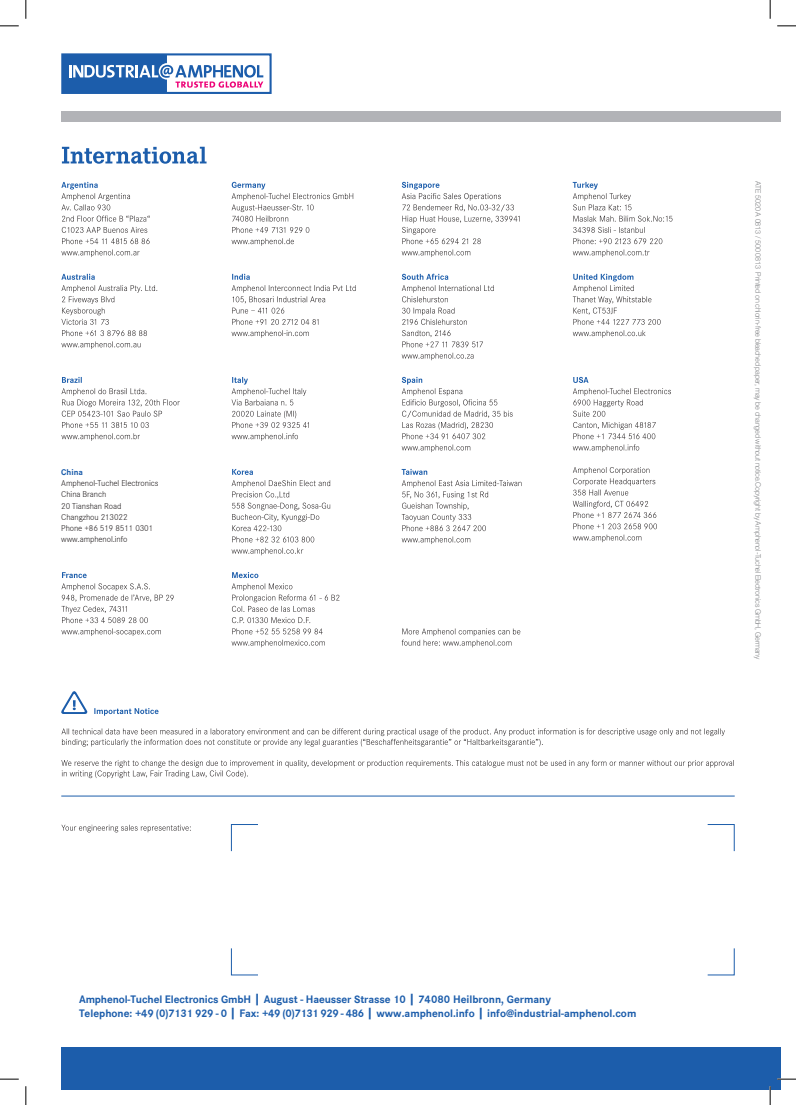
<style>
.page{position:relative;width:796px;height:1105px;background:#fff}
.page>*{position:absolute;margin:0;border:0;box-sizing:border-box;transform-origin:0 0}
.t1{font:700 11.25px/13.8px "Corporate S";color:#1c5dab}
.t2{font:300 8.75px/11.2px "Corporate S";letter-spacing:-.01em;color:#231f20}
.t3{font:700 8.75px "Corporate S";color:#1c5dab}
.t4{font:300 7.5px "Helvetica Neue";letter-spacing:-.02em;color:#808285;scale:.95 1}
.s1{font-family:"Corporate E";font-size:13.75px}
</style>
<div class="page">
<div style="left:61px;top:111px;width:720px;height:11px;background:#b2b3b7"></div>
<div style="left:61px;top:1046px;width:720px;height:43px;background:#1c5dab"></div>
<div style="left:61px;top:53px;width:211px;height:41px;border:2px solid #1c5dab"></div>
<svg style="left:62px;top:54px;width:201px;height:39px"></svg>
<svg style="left:62px;top:147px;width:144px;height:17px"></svg>
<svg style="left:61px;top:227px;width:89px;height:30px"></svg>
<svg style="left:61px;top:182px;width:89px;height:39px"></svg>
<svg style="left:61px;top:422px;width:88px;height:18px"></svg>
<svg style="left:61px;top:377px;width:119px;height:39px"></svg>
<svg style="left:61px;top:274px;width:96px;height:75px"></svg>
<svg style="left:61px;top:572px;width:113px;height:63px"></svg>
<svg style="left:231px;top:227px;width:78px;height:19px"></svg>
<svg style="left:232px;top:182px;width:121px;height:39px"></svg>
<svg style="left:231px;top:319px;width:87px;height:18px"></svg>
<svg style="left:232px;top:274px;width:124px;height:39px"></svg>
<svg style="left:231px;top:377px;width:78px;height:63px"></svg>
<svg style="left:402px;top:480px;width:119px;height:64px"></svg>
<svg style="left:402px;top:468px;width:25px;height:6px"></svg>
<svg style="left:573px;top:274px;width:87px;height:63px"></svg>
<svg style="left:573px;top:227px;width:89px;height:30px"></svg>
<svg style="left:573px;top:182px;width:99px;height:39px"></svg>
<svg style="left:573px;top:467px;width:84px;height:75px"></svg>
<svg style="left:573px;top:422px;width:83px;height:30px"></svg>
<svg style="left:573px;top:377px;width:98px;height:39px"></svg>
<svg style="left:231px;top:469px;width:99px;height:86px"></svg>
<svg style="left:231px;top:617px;width:94px;height:30px"></svg>
<svg style="left:232px;top:572px;width:107px;height:39px"></svg>
<svg style="left:402px;top:273px;width:92px;height:87px"></svg>
<svg style="left:402px;top:182px;width:117px;height:75px"></svg>
<svg style="left:402px;top:377px;width:111px;height:75px"></svg>
<svg style="left:230px;top:824px;width:28px;height:27px"></svg>
<svg style="left:230px;top:948px;width:28px;height:27px"></svg>
<svg style="left:61px;top:824px;width:130px;height:8px"></svg>
<hr style="left:61px;top:795px;width:673px;height:1px;background:#1c5dab">
<svg style="left:707px;top:824px;width:28px;height:27px"></svg>
<svg style="left:707px;top:948px;width:28px;height:27px"></svg>
<svg style="left:402px;top:628px;width:118px;height:19px"></svg>
<svg style="left:61px;top:760px;width:673px;height:17px"></svg>
<svg style="left:61px;top:728px;width:664px;height:18px"></svg>
<svg style="left:94px;top:708px;width:65px;height:7px"></svg>
<svg style="left:61px;top:691px;width:26px;height:23px"></svg>
<svg style="left:0;top:25px;width:19px;height:2px"></svg>
<svg style="left:777px;top:25px;width:19px;height:2px"></svg>
<svg style="left:0;top:1078px;width:19px;height:1px"></svg>
<svg style="left:777px;top:1078px;width:19px;height:1px"></svg>
<svg style="left:25px;top:0;width:2px;height:19px"></svg>
<svg style="left:25px;top:1086px;width:2px;height:18px"></svg>
<svg style="left:769px;top:0;width:2px;height:19px"></svg>
<svg style="left:769px;top:1086px;width:2px;height:18px"></svg>
<p class="t3" style="left:61px;top:465px;width:23px">China</p>
<p class="t2" style="left:61px;top:477px;width:99px">Amphenol-Tuchel Electronics<br>China Branch<br>20 Tianshan Road<br>Changzhou 213022<br>Phone +86 519 8511 0301 www.amphenol.info</p>
<p class="t4" style="left:761px;top:181px;width:504px;rotate:90deg">ATE 5020 A 0813 / 500 0813 Printed on chlorin-free bleached paper, may be changed without notice.Copyright by Amphenol-Tuchel Electronics GmbH, Germany</p>
<p class="t1" style="left:79px;top:991px;width:559px">Amphenol-Tuchel Electronics GmbH <span class="s1">|</span> August - Haeusser Strasse 10 <span class="s1">|</span> 74080 Heilbronn, Germany<br>Telephone: +49 (0)7131 929 - 0 <span class="s1">|</span> Fax: +49 (0)7131 929 - 486 <span class="s1">|</span> www.amphenol.info <span class="s1">|</span> info@industrial-amphenol.com</p>
</div>
